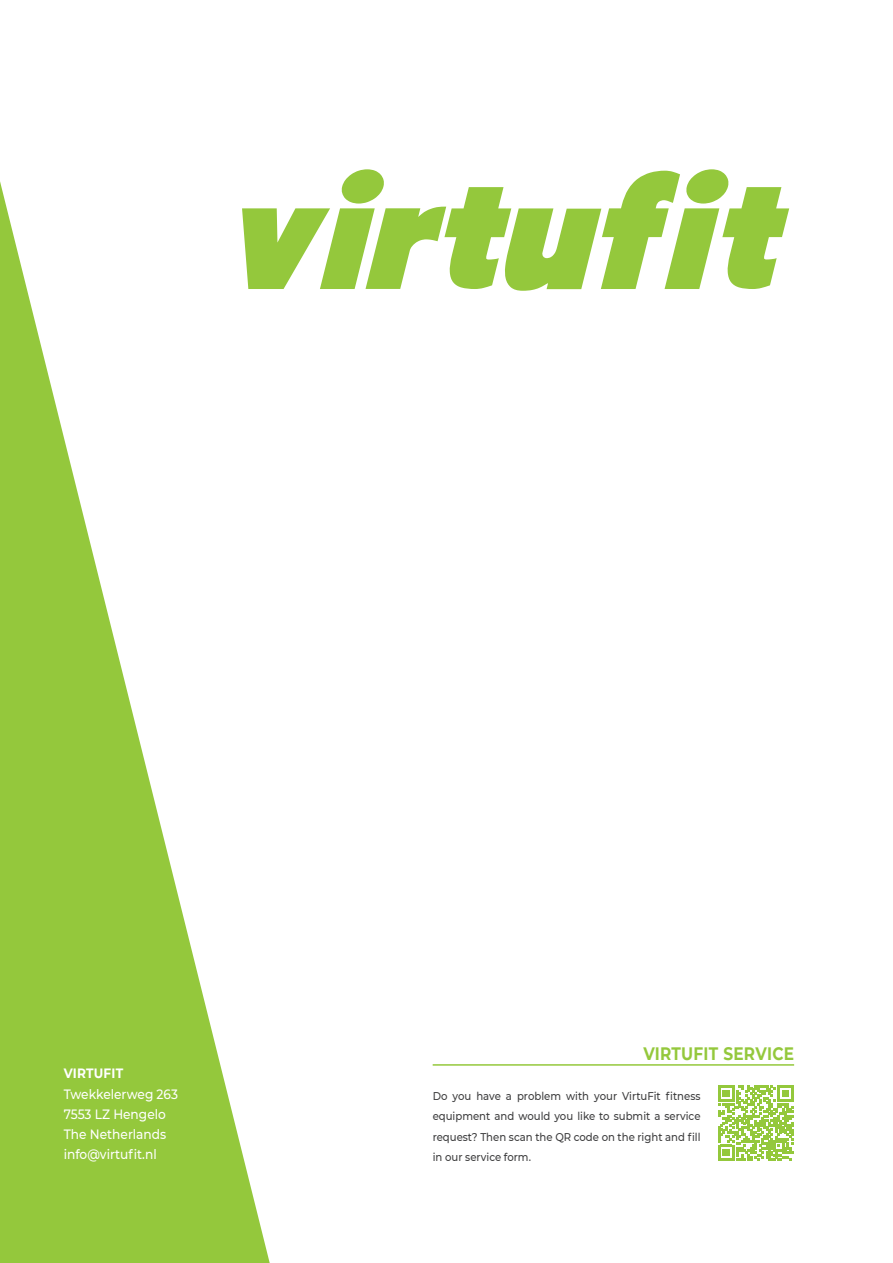
<style>
.page{position:relative;width:893px;height:1263px;background:#fff}
.page>*{position:absolute;margin:0;border:0;box-sizing:border-box;transform-origin:0 0}
.VF__Opsomming_platte_tekst{font:700 18px "Montserrat";letter-spacing:.02em;color:#94c83c;scale:.85 1}
.t1{font:500 13.5px "Montserrat";color:#fff;scale:.9 1}
.t2{font:700 13.5px "Montserrat";letter-spacing:.02em;color:#fff;scale:.9 1}
.t3{font:500 11.25px/20.2px "Montserrat";color:#3e3e3f;text-align:justify;scale:.9 1}
</style>
<div class="page">
<svg style="left:0;top:181px;width:270px;height:1082px;fill:#94c83c"></svg>
<hr style="left:433px;top:1064px;width:361px;height:2px;background:#94c83c">
<svg style="left:718px;top:1085px;width:75px;height:76px"></svg>
<svg style="left:242px;top:169px;width:547px;height:122px;fill:#94c83c"></svg>
<p class="t2" style="left:64px;top:1064px;width:68px">VIRTUFIT</p>
<p class="t1" style="left:64px;top:1084px;width:128px">Twekkelerweg 263</p>
<p class="t1" style="left:64px;top:1104px;width:115px">7553 LZ Hengelo</p>
<p class="t1" style="left:64px;top:1125px;width:115px">The Netherlands</p>
<p class="t1" style="left:64px;top:1145px;width:105px">info@virtufit.nl</p>
<p class="VF__Opsomming_platte_tekst" style="left:643px;top:1040px;width:179px">VIRTUFIT SERVICE</p>
<p class="t3" style="left:433px;top:1085px;width:299px">Do you have a problem with your VirtuFit fitness equipment and would you like to submit a service request? Then scan the QR code on the right and fill in our service form.</p>
</div>
